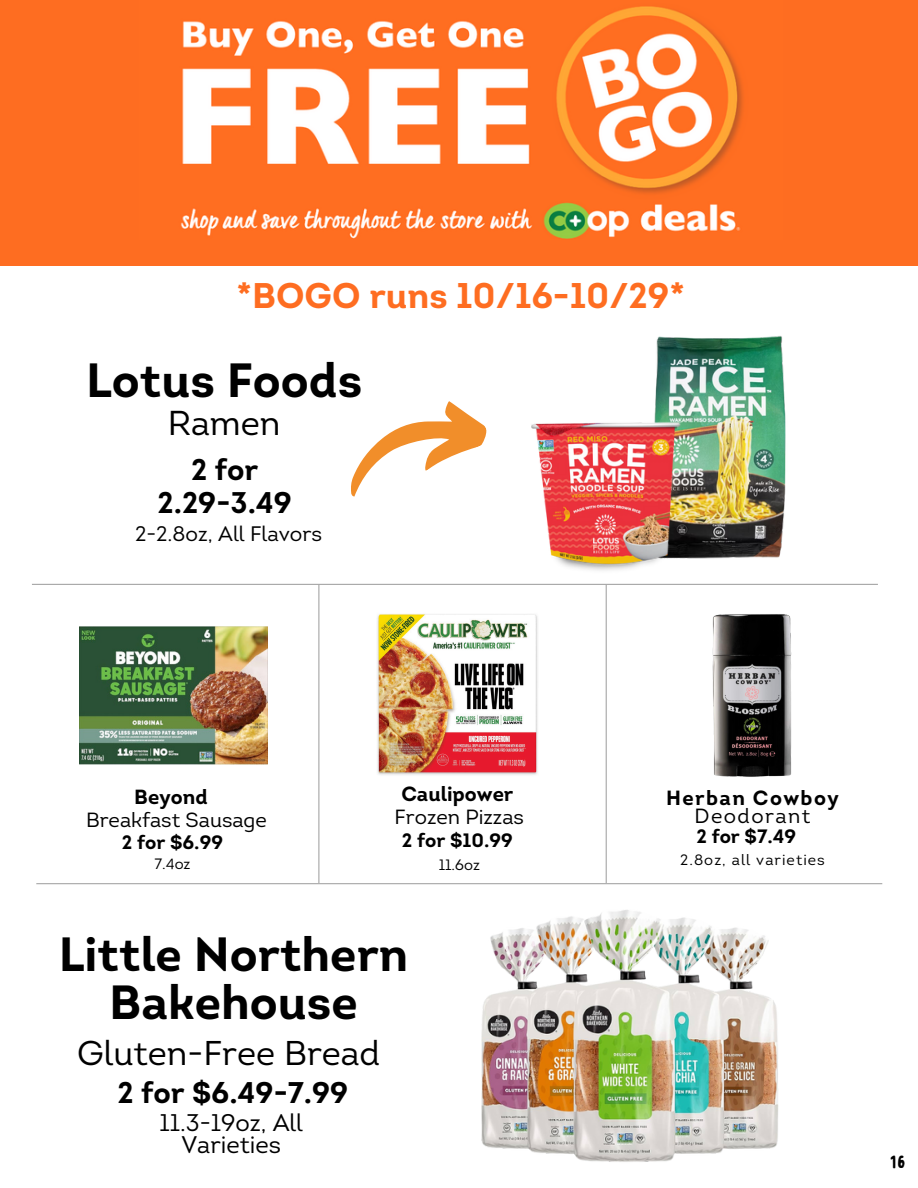
<style>
.page{position:relative;width:918px;height:1188px;background:#fff}
.page>*{position:absolute;margin:0;border:0;box-sizing:border-box;transform-origin:0 0}
.t1{font:700 48px/48.3px "Intro";color:#000;text-align:center}
.t2{font:700 35.7px "Intro";color:#fe6d21}
.t3{font:34.5px "Intro";color:#000}
.t4{font:34.35px "Intro";color:#000}
.t5{font:700 29.85px/32.7px "Intro";color:#000;text-align:center}
.t6{font:24px/22.5px "Intro";color:#000;text-align:center}
.t7{font:21px "Intro";color:#000}
.t8{font:20.55px "Intro";color:#000}
.t9{font:700 20.55px "Intro";color:#000}
.t10{font:700 20.55px "Intro";letter-spacing:.07em;color:#000}
.t11{font:20.55px "Intro";letter-spacing:.07em;color:#000}
.t12{font:700 19.35px "Intro";color:#000}
.t13{font:18px "Bobby Jones Soft";color:#000}
.t14{font:15px "Intro";letter-spacing:.07em;color:#000}
</style>
<div class="page">
<hr style="left:32px;top:584px;width:846px;height:1px;background:#a6a6a6">
<hr style="left:36px;top:883px;width:846px;height:1px;background:#a6a6a6">
<hr style="left:606px;top:584px;width:1px;height:299px;background:#a6a6a6">
<hr style="left:318px;top:584px;width:1px;height:299px;background:#a6a6a6">
<svg style="left:351px;top:401px;width:136px;height:96px"></svg>
<div style="left:0;top:1px;width:918px;height:265px;background:#fe6d21"></div>
<img style="left:139px;top:0;width:644px;height:239px">
<img style="left:712px;top:614px;width:80px;height:163px">
<img style="left:482px;top:910px;width:297px;height:252px">
<img style="left:377px;top:614px;width:161px;height:161px">
<img style="left:80px;top:627px;width:188px;height:137px">
<img style="left:655px;top:336px;width:131px;height:223px">
<img style="left:531px;top:395px;width:165px;height:176px">
<p class="t2" style="left:237px;top:282px;width:450px">*BOGO runs 10/16-10/29*</p>
<p class="t1" style="left:86px;top:361px;width:278px">Lotus Foods</p>
<p class="t3" style="left:168px;top:409px;width:114px">Ramen</p>
<p class="t5" style="left:158px;top:456px;width:136px">2 for<br>2.29-3.49</p>
<p class="t7" style="left:135px;top:526px;width:189px">2-2.8oz, All Flavors</p>
<h4 class="t9" style="left:401px;top:786px;width:114px">Caulipower</h4>
<h5 class="t8" style="left:395px;top:809px;width:131px">Frozen Pizzas</h5>
<p class="t9" style="left:134px;top:788px;width:75px">Beyond</p>
<p class="t10" style="left:666px;top:790px;width:174px">Herban Cowboy</p>
<p class="t11" style="left:695px;top:808px;width:117px">Deodorant</p>
<p class="t14" style="left:680px;top:853px;width:146px">2.8oz, all varieties</p>
<h1 class="t8" style="left:86px;top:811px;width:182px">Breakfast Sausage</h1>
<p class="t12" style="left:122px;top:834px;width:103px">2 for $6.99</p>
<p class="t12" style="left:402px;top:833px;width:112px">2 for $10.99</p>
<p class="t12" style="left:696px;top:828px;width:101px">2 for $7.49</p>
<p class="t14" style="left:155px;top:858px;width:38px">7.4oz</p>
<p class="t14" style="left:439px;top:859px;width:43px">11.6oz</p>
<p class="t1" style="left:59px;top:935px;width:351px">Little Northern<br>Bakehouse</p>
<h6 class="t4" style="left:77px;top:1039px;width:305px">Gluten-Free Bread</h6>
<p class="t5" style="left:118px;top:1079px;width:232px">2 for $6.49-7.99</p>
<p class="t6" style="left:159px;top:1113px;width:145px">11.3-19oz, All<br>Varieties</p>
<p class="t13" style="left:890px;top:1151px;width:17px">16</p>
</div>
